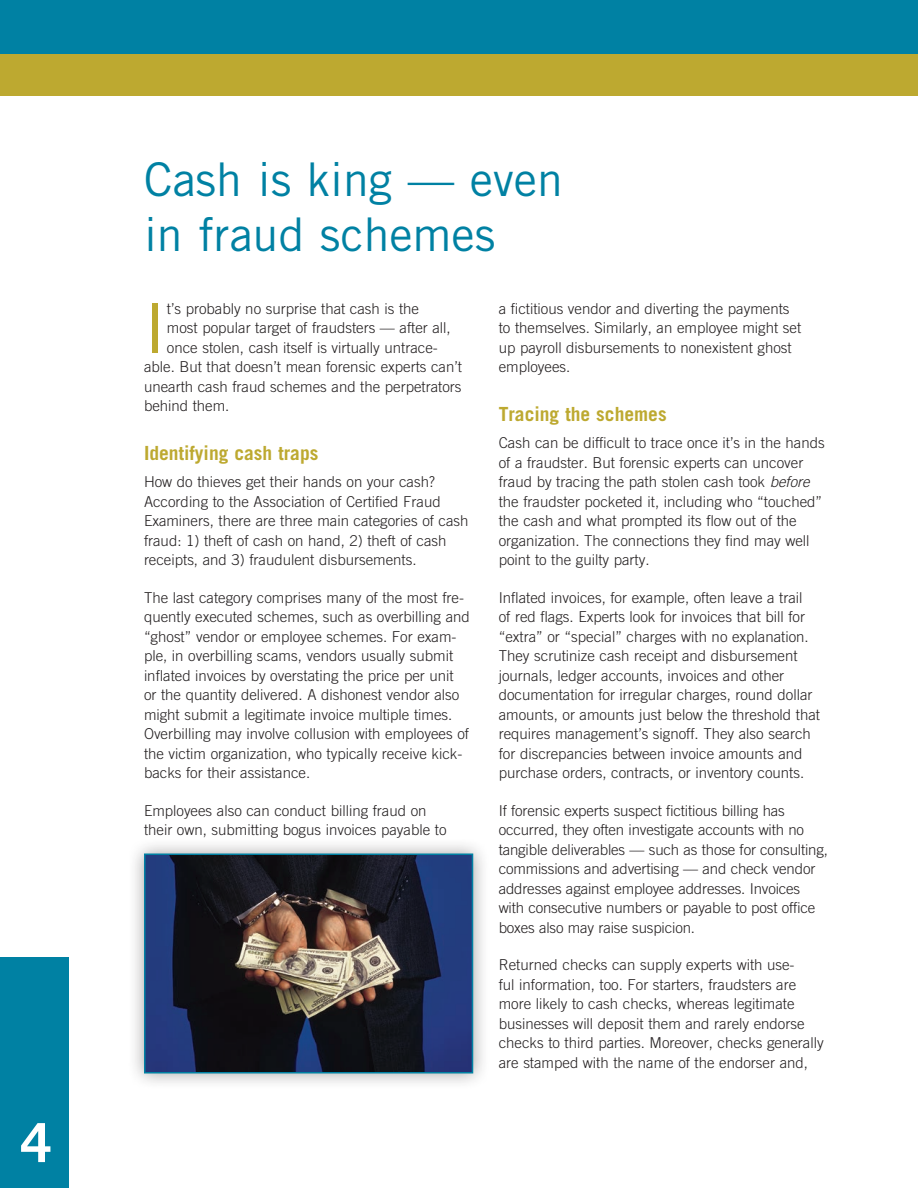
<style>
.page{position:relative;width:918px;height:1188px;background:#fff}
.page>*{position:absolute;margin:0;border:0;box-sizing:border-box;transform-origin:0 0}
.t1{font:69px "Trade Gothic LT Std";color:#bda930}
.t2{font:700 54px "Trade Gothic LT Std";color:#fff}
.t3{font:46.5px/55.8px "Trade Gothic LT Std";color:#0081a3}
.t4{font:700 19.5px "Trade Gothic LT Std";color:#bda930}
.t5{font:300 15px/19.5px "Trade Gothic LT Std";color:#231f20}
.s1{font-style:italic}
</style>
<div class="page">
<div style="left:0;top:958px;width:69px;height:230px;background:#0081a3"></div>
<div style="left:0;top:0;width:918px;height:56px;background:#0081a3"></div>
<div style="left:0;top:54px;width:918px;height:41px;background:#bda930"></div>
<div style="left:127px;top:837px;width:363px;height:253px;background:#231f20;opacity:.4"></div>
<img style="left:147px;top:857px;width:323px;height:214px">
<div style="left:144px;top:854px;width:329px;height:220px;border:2px solid #0081a3"></div>
<h2 class="t2" style="left:21px;top:1110px;width:32px">4</h2>
<h3 class="t3" style="left:144px;top:151px;width:420px">Cash is king — even in fraud schemes</h3>
<h1 class="t1" style="left:144px;top:287px;width:24px">I</h1>
<p class="t5" style="left:167px;top:299px;width:254px">t’s probably no surprise that cash is the</p>
<p class="t5" style="left:167px;top:318px;width:285px">most popular target of fraudsters — after all,</p>
<p class="t5" style="left:167px;top:338px;width:272px">once stolen, cash itself is virtually untrace-</p>
<p class="t5" style="left:144px;top:357px;width:319px">able. But that doesn’t mean forensic experts can’t</p>
<p class="t5" style="left:144px;top:377px;width:319px">unearth cash fraud schemes and the perpetrators</p>
<p class="t5" style="left:144px;top:396px;width:87px">behind them.</p>
<h3 class="t4" style="left:144px;top:441px;width:176px">Identifying cash traps</h3>
<p class="t5" style="left:144px;top:472px;width:326px">How do thieves get their hands on your cash?<br>According to the Association of Certified Fraud Examiners, there are three main categories of cash fraud: 1) theft of cash on hand, 2) theft of cash receipts, and 3) fraudulent disbursements.</p>
<p class="t5" style="left:144px;top:587px;width:327px">The last category comprises many of the most fre&shy;quently executed schemes, such as overbilling and “ghost” vendor or employee schemes. For exam&shy;ple, in overbilling scams, vendors usually submit inflated invoices by overstating the price per unit<br>or the quantity delivered. A dishonest vendor also might submit a legitimate invoice multiple times.<br>Overbilling may involve collusion with employees of the victim organization, who typically receive kick&shy;backs for their assistance.</p>
<p class="t5" style="left:144px;top:800px;width:304px">Employees also can conduct billing fraud on their own, submitting bogus invoices payable to</p>
<p class="t5" style="left:499px;top:299px;width:304px">a fictitious vendor and diverting the payments to themselves. Similarly, an employee might set up payroll disbursements to nonexistent ghost employees.</p>
<h3 class="t4" style="left:499px;top:402px;width:169px">Tracing the schemes</h3>
<p class="t5" style="left:499px;top:433px;width:327px">Cash can be difficult to trace once it’s in the hands of a fraudster. But forensic experts can uncover fraud by tracing the path stolen cash took <span class="s1">before </span>the fraudster pocketed it, including who “touched” the cash and what prompted its flow out of the organization. The connections they find may well point to the guilty party.</p>
<p class="t5" style="left:499px;top:587px;width:323px">Inflated invoices, for example, often leave a trail<br>of red flags. Experts look for invoices that bill for “extra” or “special” charges with no explanation.<br>They scrutinize cash receipt and disbursement journals, ledger accounts, invoices and other documentation for irregular charges, round dollar amounts, or amounts just below the threshold that requires management’s signoff. They also search for discrepancies between invoice amounts and purchase orders, contracts, or inventory counts.</p>
<p class="t5" style="left:499px;top:800px;width:331px">If forensic experts suspect fictitious billing has occurred, they often investigate accounts with no tangible deliverables — such as those for consulting, commissions and advertising — and check vendor addresses against employee addresses. Invoices with consecutive numbers or payable to post office boxes also may raise suspicion.</p>
<p class="t5" style="left:499px;top:955px;width:327px">Returned checks can supply experts with use-<br>ful information, too. For starters, fraudsters are more likely to cash checks, whereas legitimate businesses will deposit them and rarely endorse checks to third parties. Moreover, checks generally are stamped with the name of the endorser and,</p>
</div>
